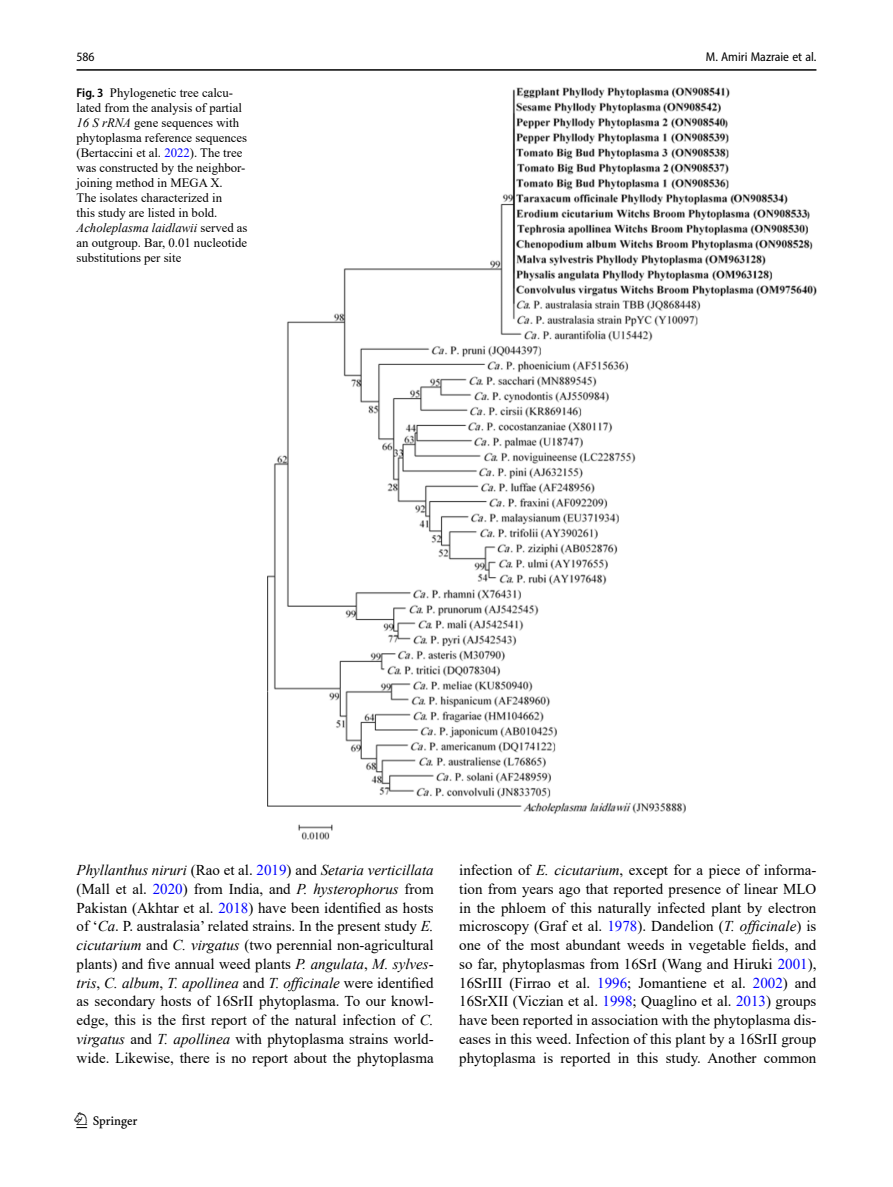
<style>
.page{position:relative;width:893px;height:1187px;background:#fff}
.page>*{position:absolute;margin:0;border:0;box-sizing:border-box;transform-origin:0 0}
.t1{font:22.5px "Springnew";color:#000}
.Body_Text_Indent{font:15px/18.8px "Times New Roman";color:#000;text-align:justify}
.Figure_Caption_Side{font:12.75px/15px "Times New Roman";color:#000}
.t2{font:semi-condensed 12.75px "Myriad Pro";color:#000}
.s1{font-family:"Myriad Pro";font-weight:600;font-stretch:semi-condensed}
.s2{font-style:italic}
.s3{color:#00f}
</style>
<div class="page">
<hr style="left:77px;top:69px;width:739px;height:2px;background:#000">
<img style="left:268px;top:87px;width:548px;height:752px">
<p class="t2" style="left:77px;top:49px;width:20px">586</p>
<p class="Figure_Caption_Side" style="left:77px;top:84px;width:173px"><span class="s1">Fig. 3</span> Phylogenetic tree calcu&shy;lated from the analysis of partial<br><span class="s2">16 S rRNA</span> gene sequences with phytoplasma reference sequences (Bertaccini et al. <span class="s3">2022</span>). The tree was constructed by the neighbor&shy;joining method in MEGA X.<br>The isolates characterized in<br>this study are listed in bold.<br><span class="s2">Acholeplasma laidlawii</span> served as an outgroup. Bar, 0.01 nucleotide substitutions per site</p>
<p class="t2" style="left:706px;top:49px;width:112px">M. Amiri Mazraie et al.</p>
<p class="Body_Text_Indent" style="left:77px;top:860px;width:359px"><span class="s2">Phyllanthus niruri</span> (Rao et al. <span class="s3">2019</span>) and <span class="s2">Setaria verticillata </span>(Mall et al. <span class="s3">2020</span>) from India, and <span class="s2">P. hysterophorus</span> from Pakistan (Akhtar et al. <span class="s3">2018</span>) have been identified as hosts of ‘<span class="s2">Ca</span>. P. australasia’ related strains. In the present study <span class="s2">E. cicutarium</span> and <span class="s2">C. virgatus</span> (two perennial non-agricultural plants) and five annual weed plants <span class="s2">P. angulata</span>, <span class="s2">M. sylves&shy;tris</span>, <span class="s2">C. album</span>, <span class="s2">T. apollinea</span> and <span class="s2">T. officinale</span> were identified as secondary hosts of 16SrII phytoplasma. To our knowl&shy;edge, this is the first report of the natural infection of <span class="s2">C. virgatus</span> and <span class="s2">T. apollinea</span> with phytoplasma strains world&shy;wide. Likewise, there is no report about the phytoplasma</p>
<h1 class="t1" style="left:77px;top:1107px;width:63px">1 3</h1>
<p class="Body_Text_Indent" style="left:459px;top:860px;width:359px">infection of <span class="s2">E. cicutarium</span>, except for a piece of informa&shy;tion from years ago that reported presence of linear MLO in the phloem of this naturally infected plant by electron microscopy (Graf et al. <span class="s3">1978</span>). Dandelion (<span class="s2">T. officinale</span>) is one of the most abundant weeds in vegetable fields, and so far, phytoplasmas from 16SrI (Wang and Hiruki <span class="s3">2001</span>), 16SrIII (Firrao et al. <span class="s3">1996</span>; Jomantiene et al. <span class="s3">2002</span>) and 16SrXII (Viczian et al. <span class="s3">1998</span>; Quaglino et al. <span class="s3">2013</span>) groups have been reported in association with the phytoplasma dis&shy;eases in this weed. Infection of this plant by a 16SrII group phytoplasma is reported in this study. Another common</p>
</div>
